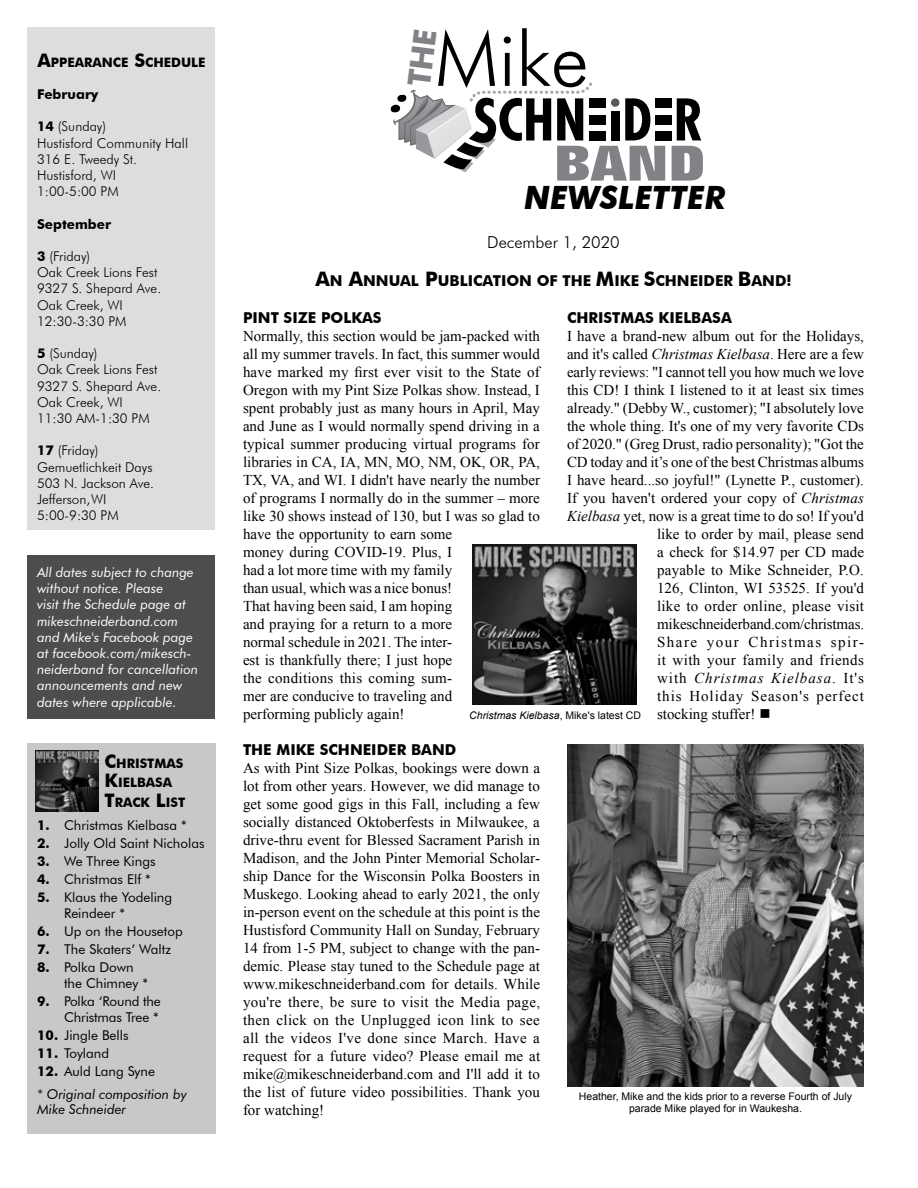
<style>
.page{position:relative;width:918px;height:1188px;background:#fff}
.page>*{position:absolute;margin:0;border:0;box-sizing:border-box;transform-origin:0 0}
.t1{font:300 76.2px "Futura BT";color:#000}
.t2{font:italic 700 32.1px "Futura BT";color:#000}
.t3{font:300 16.5px "Futura BT";color:#000}
.t4{font:15px/18px "Times New Roman";color:#000}
.t5{font:700 15px "Futura BT";color:#000}
.t6{font:15px "Times New Roman";letter-spacing:.03em;color:#000}
.t7{font:italic 15px "Times New Roman";letter-spacing:.065em;color:#000}
.t8{font:15px "Times New Roman";letter-spacing:.065em;color:#000}
.t9{font:15px "Times New Roman";letter-spacing:.1em;color:#000}
.t10{font:300 13.5px/16.2px "Futura BT";color:#000}
.t11{font:13.5px/16.2px "Futura BT";color:#000}
.t12{font:italic 13.5px/16.2px "Futura BT";color:#fff}
.t13{font:italic 13.5px/23px "Futura BT";color:#000}
.t14{font:700 13.5px "Futura BT";color:#000}
.t15{font:700 13.05px/19.5px "Futura BT";color:#000}
.t16{font:10.5px/12.6px "Arial";color:#000;text-align:center}
.t17{font:italic 10.5px "Arial";color:#000}
.s1{font-size:18.6px}
.s2{font-weight:700}
.s3{font-weight:700;font-style:normal}
.s4{font-style:normal}
.s5{font-size:19.95px}
.s6{font-style:italic}
</style>
<div class="page">
<svg style="left:672px;top:146px;width:31px;height:35px"></svg>
<svg style="left:677px;top:98px;width:24px;height:42px"></svg>
<div style="left:655px;top:98px;width:17px;height:9px;background:#000"></div>
<div style="left:655px;top:131px;width:17px;height:9px;background:#000"></div>
<div style="left:655px;top:115px;width:17px;height:9px;background:#000"></div>
<img style="left:567px;top:744px;width:297px;height:342px">
<img style="left:472px;top:544px;width:165px;height:161px">
<div style="left:28px;top:28px;width:187px;height:502px;background:#dcddde"></div>
<div style="left:27px;top:556px;width:187px;height:163px;background:#4d4d4f"></div>
<div style="left:27px;top:744px;width:188px;height:390px;background:#c6c8ca"></div>
<img style="left:36px;top:751px;width:62px;height:60px">
<svg style="left:391px;top:82px;width:274px;height:99px"></svg>
<p class="t15" style="left:37px;top:53px;width:170px"><span class="s1">A</span>PPEARANCE <span class="s1">S</span>CHEDULE</p>
<p class="t14" style="left:37px;top:86px;width:63px">FEBRUARY</p>
<p class="t10" style="left:37px;top:118px;width:153px"><span class="s2">14</span> (Sunday)<br>Hustisford Community Hall<br>316 E. Tweedy St.<br>Hustisford, WI<br>1:00-5:00 PM</p>
<p class="t14" style="left:37px;top:216px;width:76px">SEPTEMBER</p>
<p class="t10" style="left:37px;top:248px;width:126px"><span class="s2">3</span> (Friday)<br>Oak Creek Lions Fest<br>9327 S. Shepard Ave.<br>Oak Creek, WI<br>12:30-3:30 PM</p>
<p class="t10" style="left:37px;top:345px;width:126px"><span class="s2">5</span> (Sunday)<br>Oak Creek Lions Fest<br>9327 S. Shepard Ave.<br>Oak Creek, WI<br>11:30 AM-1:30 PM</p>
<p class="t10" style="left:37px;top:442px;width:119px"><span class="s2">17</span> (Friday)<br>Gemuetlichkeit Days<br>503 N. Jackson Ave.<br>Jefferson,WI<br>5:00-9:30 PM</p>
<p class="t12" style="left:37px;top:564px;width:163px">All dates subject to change without notice. Please<br>visit the Schedule page at mikeschneiderband.com and Mike's Facebook page at facebook.com/mikesch&shy;neiderband for cancellation announcements and new dates where applicable.</p>
<p class="t15" style="left:105px;top:753px;width:82px"><span class="s1">C</span>HRISTMAS<br><span class="s1">K</span>IELBASA<br><span class="s1">T</span>RACK <span class="s1">L</span>IST</p>
<p class="t11" style="left:37px;top:817px;width:151px"><span class="s2">1.</span> Christmas Kielbasa *</p>
<p class="t11" style="left:37px;top:835px;width:169px"><span class="s2">2.</span> Jolly Old Saint Nicholas</p>
<p class="t11" style="left:37px;top:853px;width:120px"><span class="s2">3.</span> We Three Kings</p>
<p class="t11" style="left:37px;top:871px;width:115px"><span class="s2">4.</span> Christmas Elf *</p>
<p class="t11" style="left:64px;top:889px;width:110px;text-indent:-27px"><span class="s2">5.</span> Klaus the Yodeling<br>Reindeer *</p>
<p class="t11" style="left:37px;top:923px;width:147px"><span class="s2">6.</span> Up on the Housetop</p>
<p class="t11" style="left:37px;top:941px;width:136px"><span class="s2">7.</span> The Skaters’ Waltz</p>
<p class="t11" style="left:64px;top:959px;width:85px;text-indent:-27px"><span class="s2">8.</span> Polka Down the Chimney *</p>
<p class="t11" style="left:37px;top:993px;width:125px;text-align:right"><span class="s2">9.</span> Polka ‘Round the<br>Christmas Tree *</p>
<p class="t11" style="left:37px;top:1027px;width:93px"><span class="s2">10.</span> Jingle Bells</p>
<p class="t11" style="left:37px;top:1045px;width:74px"><span class="s2">11.</span> Toyland</p>
<p class="t13" style="left:37px;top:1060px;width:151px"><span class="s3">12.</span> <span class="s4">Auld Lang Syne<br></span>* Original composition by</p>
<p class="t13" style="left:37px;top:1098px;width:90px">Mike Schneider</p>
<h1 class="t1" style="left:435px;top:12px;width:155px">Mike</h1>
<h2 class="t2" style="left:524px;top:178px;width:203px">NEWSLETTER</h2>
<p class="t3" style="left:487px;top:232px;width:134px">December 1, 2020</p>
<p class="t5" style="left:315px;top:271px;width:145px"><span class="s5">A</span>N <span class="s5">A</span>NN UAL <span class="s5">P</span>UBLICATION</p>
<p class="t5" style="left:537px;top:271px;width:130px">OF THE <span class="s5">M</span>IKE <span class="s5">S</span>CHNEIDER</p>
<p class="t5" style="left:738px;top:271px;width:27px"><span class="s5">B</span>AND</p>
<p class="t5" style="left:787px;top:271px;width:7px">!</p>
<p class="t5" style="left:243px;top:308px;width:140px">PINT SIZE POLKAS</p>
<p class="t4" style="left:243px;top:326px;width:299px">Normally, this section would be jam-packed with all my summer travels. In fact, this summer would have marked my first ever visit to the State of Oregon with my Pint Size Polkas show. Instead, I spent probably just as many hours in April, May and June as I would normally spend driving in a typical summer producing virtual programs for libraries in CA, IA, MN, MO, NM, OK, OR, PA, TX, VA, and WI. I didn't have nearly the number of programs I normally do in the summer – more like 30 shows instead of 130, but I was so glad to have the opportunity to earn some<br>money during COVID-19. Plus, I<br>had a lot more time with my family<br>than usual, which was a nice bonus!<br>That having been said, I am hoping<br>and praying for a return to a more<br>normal schedule in 2021. The inter-<br>est is thankfully there; I just hope<br>the conditions this coming sum-<br>mer are conducive to traveling and<br>performing publicly again!</p>
<p class="t5" style="left:243px;top:740px;width:215px">THE MIKE SCHNEIDER BAND</p>
<p class="t4" style="left:243px;top:758px;width:299px;text-align:justify">As with Pint Size Polkas, bookings were down a lot from other years. However, we did manage to get some good gigs in this Fall, including a few socially distanced Oktoberfests in Milwaukee, a drive-thru event for Blessed Sacrament Parish in Madison, and the John Pinter Memorial Scholar&shy;ship Dance for the Wisconsin Polka Boosters in Muskego. Looking ahead to early 2021, the only in-person event on the schedule at this point is the Hustisford Community Hall on Sunday, February 14 from 1-5 PM, subject to change with the pan&shy;demic. Please stay tuned to the Schedule page at www.mikeschneiderband.com for details. While you're there, be sure to visit the Media page, then click on the Unplugged icon link to see all the videos I've done since March. Have a request for a future video? Please email me at mike@mikeschneiderband.com and I'll add it to the list of future video possibilities. Thank you for watching!</p>
<p class="t5" style="left:567px;top:308px;width:166px">CHRISTMAS KIELBASA</p>
<p class="t4" style="left:567px;top:326px;width:298px">I have a brand-new album out for the Holidays,</p>
<p class="t4" style="left:567px;top:344px;width:298px">and it's called <span class="s6">Christmas Kielbasa</span>. Here are a few</p>
<p class="t4" style="left:567px;top:362px;width:299px">early reviews: "I cannot tell you how much we love</p>
<p class="t4" style="left:567px;top:380px;width:298px">this CD! I think I listened to it at least six times</p>
<p class="t4" style="left:567px;top:398px;width:298px">already." (Debby W., customer); "I absolutely love</p>
<p class="t4" style="left:567px;top:416px;width:299px">the whole thing. It's one of my very favorite CDs</p>
<p class="t4" style="left:567px;top:434px;width:298px">of 2020." (Greg Drust, radio personality); "Got the</p>
<p class="t4" style="left:567px;top:452px;width:298px">CD today and it’s one of the best Christmas albums</p>
<p class="t4" style="left:567px;top:470px;width:299px">I have heard...so joyful!" (Lynette P., customer).</p>
<p class="t4" style="left:567px;top:488px;width:299px">If you haven't ordered your copy of <span class="s6">Christmas</span></p>
<p class="t4" style="left:567px;top:506px;width:298px"><span class="s6">Kielbasa</span> yet, now is a great time to do so! If you'd</p>
<p class="t4" style="left:657px;top:524px;width:208px">like to order by mail, please send</p>
<p class="t4" style="left:657px;top:542px;width:208px">a check for $14.97 per CD made</p>
<p class="t4" style="left:657px;top:560px;width:208px">payable to Mike Schneider, P.O.</p>
<p class="t4" style="left:657px;top:578px;width:208px">126, Clinton, WI 53525. If you'd</p>
<p class="t4" style="left:657px;top:596px;width:208px">like to order online, please visit</p>
<p class="t4" style="left:657px;top:614px;width:208px">mikeschneiderband.com/christmas.</p>
<p class="t9" style="left:657px;top:632px;width:208px">Share your Christmas spir-</p>
<p class="t6" style="left:657px;top:650px;width:208px">it with your family and friends</p>
<p class="t7" style="left:657px;top:667px;width:208px"><span class="s4">with</span> Christmas Kielbasa<span class="s4">. It's</span></p>
<p class="t8" style="left:657px;top:686px;width:208px">this Holiday Season's perfect</p>
<p class="t4" style="left:657px;top:704px;width:115px">stocking stuffer! ■</p>
<p class="t17" style="left:469px;top:708px;width:173px">Christmas Kielbasa<span class="s4">, Mike's latest CD</span></p>
<p class="t16" style="left:579px;top:1090px;width:275px">Heather, Mike and the kids prior to a reverse Fourth of July parade Mike played for in Waukesha.</p>
</div>
